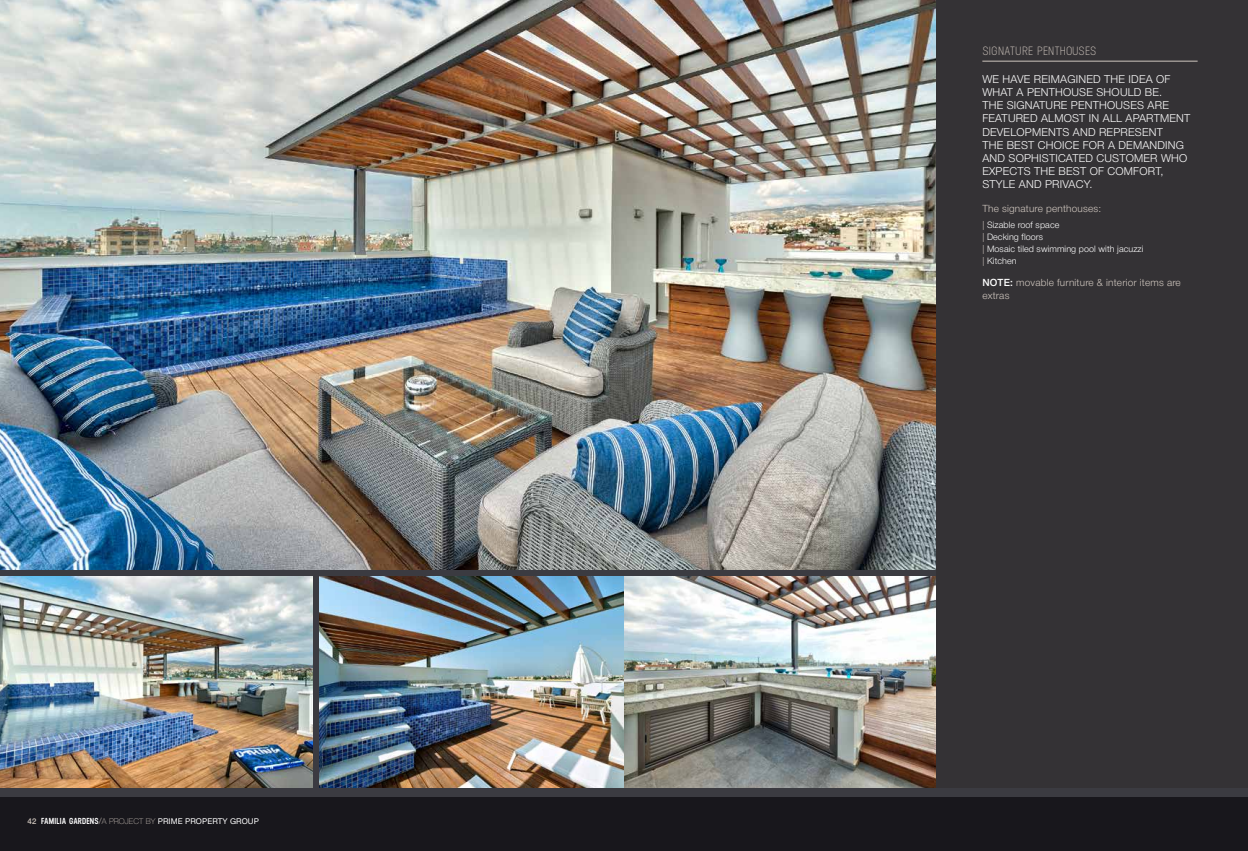
<style>
.page{position:relative;width:1248px;height:851px;background:#fff}
.page>*{position:absolute;margin:0;border:0;box-sizing:border-box;transform-origin:0 0}
.t1{font:12px "Neusa";letter-spacing:.005em;color:#cec5bd}
.t2{font:11px/13.2px "Helvetica 4 Light";letter-spacing:.02em;color:#fff}
.t3{font:10px/13px "Helvetica 4 Light";letter-spacing:.02em;color:#cec5bd}
.t4{font:8.9px/12.1px "Helvetica 4 Light";letter-spacing:.01em;color:#fff}
.t5{font:8px "Helvetica 5 Normal";letter-spacing:.01em;color:#fff}
.s1{font-family:"Helvetica 6 Medium";color:#cec5bd}
.s2{font-family:"Neusa";font-weight:600;font-size:8.7px}
.s3{font-family:"Helvetica 4 Light";font-size:8.7px;color:#cec5bd}
.s4{font-family:"Helvetica 3 Thin";color:#cec5bd}
.s5{color:#cec5bd}
.s6{font-family:"Helvetica 6 Medium";color:#fff}
</style>
<div class="page">
<img style="left:318px;top:575px;width:306px;height:213px">
<img style="left:624px;top:575px;width:311px;height:213px">
<img style="left:0;top:575px;width:313px;height:213px">
<img style="left:0;top:0;width:935px;height:570px">
<div style="left:0;top:570px;width:969px;height:5px;background:#3b3b41"></div>
<div style="left:313px;top:571px;width:5px;height:279px;background:#3b3b41"></div>
<div style="left:935px;top:0;width:312px;height:823px;background:#343235"></div>
<hr style="left:982px;top:61px;width:215px;height:1px;background:#cec5bd">
<div style="left:0;top:795px;width:1247px;height:55px;background:#18171c"></div>
<div style="left:0;top:788px;width:1247px;height:8px;background:#3b3b41"></div>
<p class="t5" style="left:28px;top:816px;width:233px"><span class="s1">42</span> <span class="s2">FAMILIA GARDENS</span><span class="s3">/</span><span class="s4">A PROJECT BY</span> PRIME PROPERTY GROUP</p>
<p class="t1" style="left:982px;top:44px;width:115px">SIGNATURE PENTHOUSES</p>
<p class="t2" style="left:982px;top:72px;width:209px">WE HAVE REIMAGINED THE IDEA OF<br>WHAT A PENTHOUSE SHOULD BE.<br>THE SIGNATURE PENTHOUSES ARE<br>FEATURED ALMOST IN ALL APARTMENT<br>DEVELOPMENTS AND REPRESENT<br>THE BEST CHOICE FOR A DEMANDING<br>AND SOPHISTICATED CUSTOMER WHO<br>EXPECTS THE BEST OF COMFORT,<br>STYLE AND PRIVACY.</p>
<p class="t4" style="left:982px;top:219px;width:163px"><span class="s5">|</span> Sizable roof space<br><span class="s5">|</span> Decking floors<br><span class="s5">|</span> Mosaic tiled swimming pool with jacuzzi <span class="s5">|</span> Kitchen</p>
<p class="t3" style="left:982px;top:276px;width:200px"><span class="s6">NOTE:</span> movable furniture &amp; interior items are extras</p>
<p class="t3" style="left:982px;top:202px;width:120px">The signature penthouses:</p>
</div>
